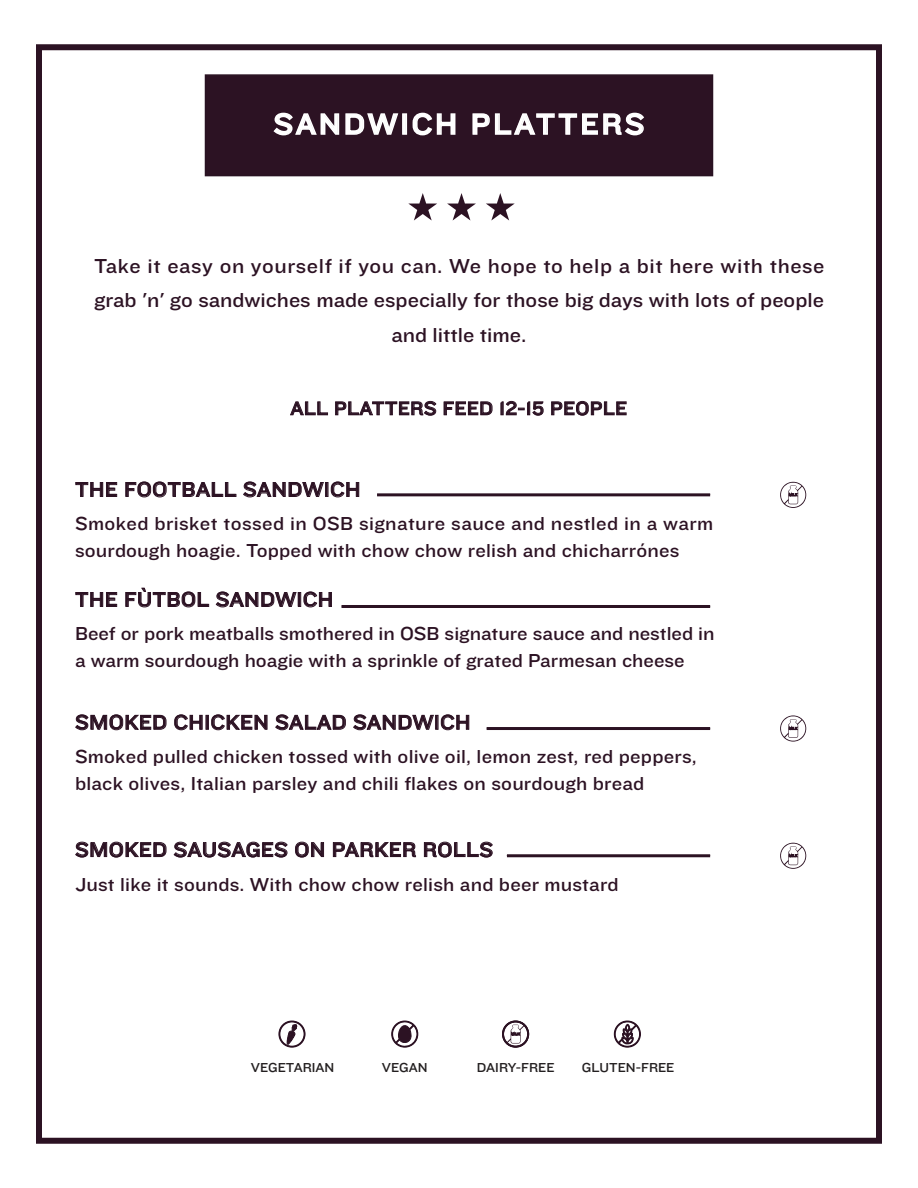
<style>
.page{position:relative;width:918px;height:1188px;background:#fff}
.page>*{position:absolute;margin:0;border:0;box-sizing:border-box;transform-origin:0 0}
.t1{font:30px "Knockout HTF32 Junior Cruiserwt";letter-spacing:.1em;color:#fff}
.t2{font:21px/34.5px "Knockout HTF32 Junior Cruiserwt";color:#2c1223;text-align:center}
.t3{font:21px "Knockout HTF32 Junior Cruiserwt";letter-spacing:.025em;color:#2c1223}
.t4{font:19.5px/27px "Knockout HTF32 Junior Cruiserwt";letter-spacing:.01em;color:#2c1223}
.t5{font:13.5px "Knockout HTF32 Junior Cruiserwt";color:#231f20}
</style>
<div class="page">
<div style="left:36px;top:44px;width:846px;height:1100px;border:6px solid #2c1223"></div>
<svg style="left:75px;top:482px;width:42px;height:15px"></svg>
<svg style="left:125px;top:481px;width:112px;height:17px"></svg>
<svg style="left:243px;top:481px;width:81px;height:17px"></svg>
<div style="left:325px;top:482px;width:3px;height:15px;border:1px solid #2c1223"></div>
<svg style="left:331px;top:481px;width:28px;height:17px"></svg>
<svg style="left:75px;top:592px;width:42px;height:15px"></svg>
<svg style="left:125px;top:588px;width:84px;height:20px"></svg>
<svg style="left:215px;top:591px;width:82px;height:17px"></svg>
<div style="left:298px;top:592px;width:3px;height:15px;border:1px solid #2c1223"></div>
<svg style="left:303px;top:591px;width:29px;height:17px"></svg>
<svg style="left:75px;top:714px;width:92px;height:17px"></svg>
<svg style="left:174px;top:714px;width:29px;height:17px"></svg>
<div style="left:206px;top:715px;width:3px;height:15px;border:1px solid #2c1223"></div>
<svg style="left:211px;top:714px;width:57px;height:17px"></svg>
<svg style="left:275px;top:714px;width:71px;height:17px"></svg>
<svg style="left:353px;top:714px;width:81px;height:17px"></svg>
<div style="left:435px;top:715px;width:3px;height:15px;border:1px solid #2c1223"></div>
<svg style="left:441px;top:714px;width:29px;height:17px"></svg>
<svg style="left:75px;top:841px;width:92px;height:17px"></svg>
<svg style="left:173px;top:841px;width:115px;height:17px"></svg>
<svg style="left:295px;top:841px;width:29px;height:17px"></svg>
<svg style="left:333px;top:842px;width:83px;height:16px"></svg>
<svg style="left:424px;top:841px;width:69px;height:17px"></svg>
<svg style="left:290px;top:401px;width:38px;height:15px"></svg>
<svg style="left:335px;top:401px;width:102px;height:15px"></svg>
<svg style="left:443px;top:401px;width:50px;height:15px"></svg>
<svg style="left:500px;top:401px;width:44px;height:15px"></svg>
<svg style="left:551px;top:401px;width:76px;height:15px"></svg>
<hr style="left:377px;top:493px;width:333px;height:3px;background:#2c1223">
<hr style="left:342px;top:605px;width:368px;height:3px;background:#2c1223">
<hr style="left:487px;top:727px;width:223px;height:3px;background:#2c1223">
<hr style="left:507px;top:854px;width:203px;height:3px;background:#2c1223">
<svg style="left:486px;top:193px;width:29px;height:28px"></svg>
<svg style="left:408px;top:193px;width:29px;height:28px"></svg>
<svg style="left:447px;top:193px;width:29px;height:28px"></svg>
<div style="left:205px;top:74px;width:508px;height:102px;background:#2c1223;border:2px solid #291222"></div>
<svg style="left:273px;top:112px;width:126px;height:24px"></svg>
<div style="left:402px;top:113px;width:5px;height:22px;border:2px solid #fff"></div>
<svg style="left:412px;top:112px;width:44px;height:24px"></svg>
<svg style="left:472px;top:112px;width:172px;height:24px"></svg>
<svg style="left:780px;top:843px;width:26px;height:26px"></svg>
<svg style="left:780px;top:715px;width:26px;height:27px"></svg>
<svg style="left:780px;top:482px;width:26px;height:26px"></svg>
<svg style="left:614px;top:1020px;width:27px;height:28px"></svg>
<svg style="left:279px;top:1020px;width:27px;height:28px"></svg>
<svg style="left:391px;top:1020px;width:27px;height:28px"></svg>
<svg style="left:502px;top:1020px;width:27px;height:28px"></svg>
<h1 class="t1" style="left:274px;top:108px;width:372px">SANDWICH PLATTERS</h1>
<p class="t2" style="left:94px;top:249px;width:732px">Take it easy on yourself if you can. We hope to help a bit here with these grab 'n' go sandwiches made especially for those big days with lots of people and little time.</p>
<p class="t4" style="left:290px;top:395px;width:338px">ALL PLATTERS FEED 12-15 PEOPLE</p>
<p class="t3" style="left:75px;top:478px;width:287px">THE FOOTBALL SANDWICH</p>
<p class="t4" style="left:75px;top:511px;width:640px">Smoked brisket tossed in OSB signature sauce and nestled in a warm sourdough hoagie. Topped with chow chow relish and chicharrónes</p>
<p class="t3" style="left:75px;top:588px;width:259px">THE FÙTBOL SANDWICH</p>
<p class="t4" style="left:75px;top:621px;width:641px">Beef or pork meatballs smothered in OSB signature sauce and nestled in a warm sourdough hoagie with a sprinkle of grated Parmesan cheese</p>
<p class="t3" style="left:75px;top:711px;width:397px">SMOKED CHICKEN SALAD SANDWICH</p>
<p class="t4" style="left:75px;top:744px;width:623px">Smoked pulled chicken tossed with olive oil, lemon zest, red peppers, black olives, Italian parsley and chili flakes on sourdough bread</p>
<p class="t3" style="left:75px;top:838px;width:419px">SMOKED SAUSAGES ON PARKER ROLLS</p>
<p class="t4" style="left:75px;top:871px;width:545px">Just like it sounds. With chow chow relish and beer mustard</p>
<p class="t5" style="left:251px;top:1060px;width:85px">VEGETARIAN</p>
<p class="t5" style="left:382px;top:1060px;width:47px">VEGAN</p>
<p class="t5" style="left:477px;top:1060px;width:79px">DAIRY-FREE</p>
<p class="t5" style="left:582px;top:1060px;width:94px">GLUTEN-FREE</p>
</div>
